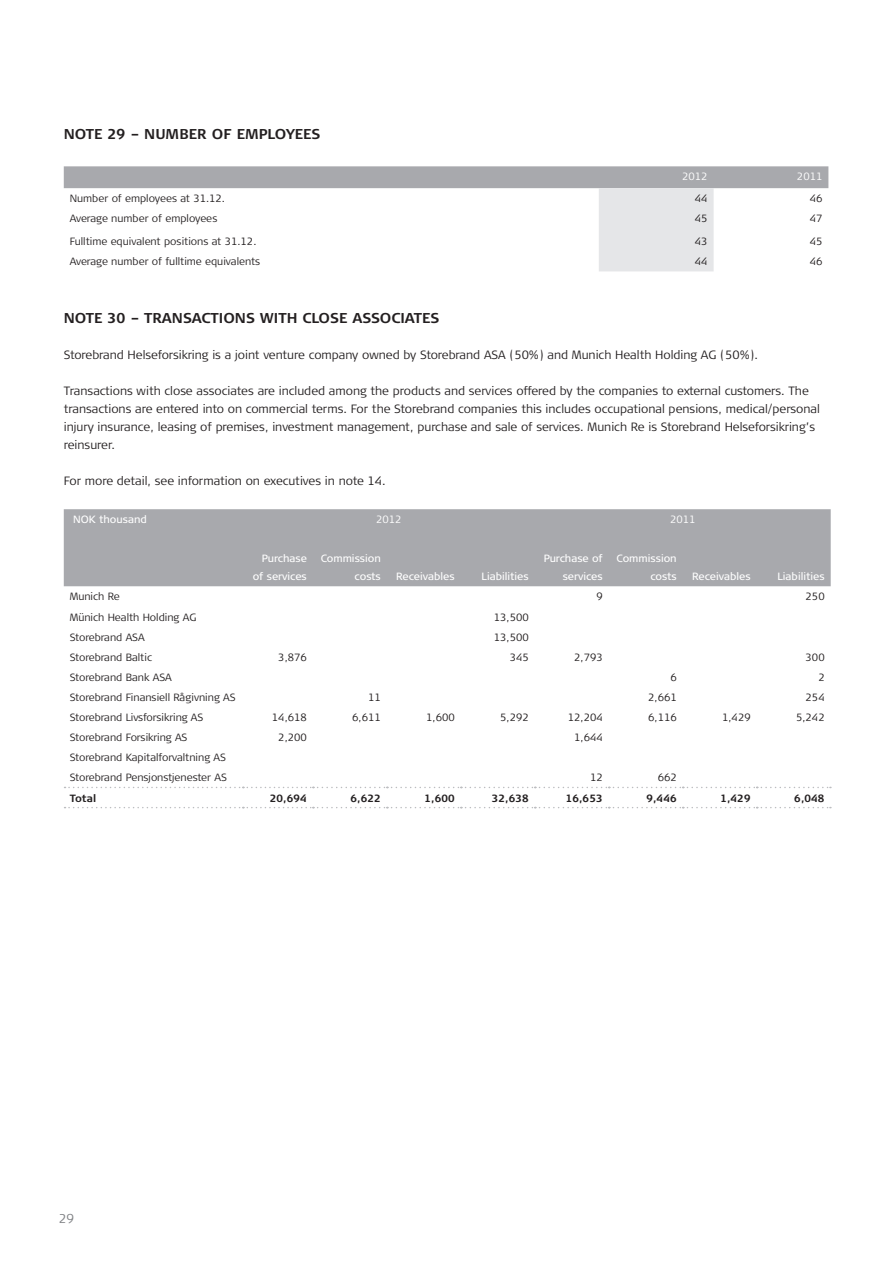
<style>
.page{position:relative;width:893px;height:1263px;background:#fff}
.page>*{position:absolute;margin:0;border:0;box-sizing:border-box;transform-origin:0 0}
.Mellomtitler{font:700 14.25px "Signa Column";color:#231f20}
.t1{font:300 12.75px "Signa Column";color:#808285}
.t2{font:300 12px/18px "Signa Column";color:#231f20}
.t3{font:300 10.5px "Signa Column";color:#231f20}
.t4{font:10.5px/18.8px "Signa Column";color:#fff;text-align:right}
.t5{font:700 10.5px "Signa Column";color:#231f20}
.t6{font:300 10.5px "Signa Column";color:#fff}
</style>
<div class="page">
<svg style="left:64px;top:166px;width:764px;height:105px"></svg>
<div style="left:64px;top:509px;width:767px;height:77px;background:#a8a9ad"></div>
<svg style="left:65px;top:787px;width:766px;height:1px"></svg>
<svg style="left:65px;top:807px;width:766px;height:1px"></svg>
<p class="Mellomtitler" style="left:64px;top:125px;width:258px">NOTE 29 – NUMBER OF EMPLOYEES</p>
<p class="t6" style="left:682px;top:171px;width:27px">2012</p>
<p class="t6" style="left:797px;top:171px;width:27px">2011</p>
<p class="t3" style="left:70px;top:193px;width:157px">Number of employees at 31.12.</p>
<p class="t3" style="left:695px;top:193px;width:14px">44</p>
<p class="t3" style="left:810px;top:193px;width:14px">46</p>
<p class="t3" style="left:70px;top:213px;width:149px">Average number of employees</p>
<p class="t3" style="left:695px;top:213px;width:14px">45</p>
<p class="t3" style="left:810px;top:213px;width:14px">47</p>
<p class="t3" style="left:70px;top:236px;width:188px">Fulltime equivalent positions at 31.12.</p>
<p class="t3" style="left:695px;top:236px;width:14px">43</p>
<p class="t3" style="left:810px;top:236px;width:14px">45</p>
<p class="t3" style="left:70px;top:256px;width:192px">Average number of fulltime equivalents</p>
<p class="t3" style="left:695px;top:256px;width:14px">44</p>
<p class="t3" style="left:810px;top:256px;width:14px">46</p>
<p class="Mellomtitler" style="left:64px;top:310px;width:377px">NOTE 30 – TRANSACTIONS WITH CLOSE ASSOCIATES</p>
<p class="t2" style="left:64px;top:346px;width:696px">Storebrand Helseforsikring is a joint venture company owned by Storebrand ASA (50%) and Munich Health Holding AG (50%).</p>
<p class="t2" style="left:64px;top:382px;width:758px">Transactions with close associates are included among the products and services offered by the companies to external customers. The transactions are entered into on commercial terms. For the Storebrand companies this includes occupational pensions, medical/personal injury insurance, leasing of premises, investment management, purchase and sale of services. Munich Re is Storebrand Helseforsikring’s reinsurer.</p>
<p class="t2" style="left:64px;top:472px;width:323px">For more detail, see information on executives in note 14.</p>
<p class="t4" style="left:73px;top:510px;width:75px">NOK thousand</p>
<p class="t6" style="left:376px;top:514px;width:27px">2012</p>
<p class="t6" style="left:670px;top:514px;width:27px">2011</p>
<p class="t4" style="left:253px;top:548px;width:56px">Purchase of services</p>
<p class="t4" style="left:321px;top:548px;width:62px">Commission costs</p>
<p class="t4" style="left:544px;top:548px;width:61px">Purchase of services</p>
<p class="t4" style="left:617px;top:548px;width:62px">Commission costs</p>
<p class="t4" style="left:396px;top:567px;width:60px">Receivables</p>
<p class="t4" style="left:482px;top:567px;width:49px">Liabilities</p>
<p class="t4" style="left:692px;top:567px;width:60px">Receivables</p>
<p class="t4" style="left:777px;top:567px;width:49px">Liabilities</p>
<p class="t3" style="left:70px;top:591px;width:51px">Munich Re</p>
<p class="t3" style="left:596px;top:591px;width:8px">9</p>
<p class="t3" style="left:806px;top:591px;width:21px">250</p>
<p class="t3" style="left:70px;top:611px;width:128px">Münich Health Holding AG</p>
<p class="t3" style="left:494px;top:611px;width:36px">13,500</p>
<p class="t3" style="left:70px;top:631px;width:76px">Storebrand ASA</p>
<p class="t3" style="left:494px;top:631px;width:36px">13,500</p>
<p class="t3" style="left:70px;top:651px;width:84px">Storebrand Baltic</p>
<p class="t3" style="left:278px;top:651px;width:30px">3,876</p>
<p class="t3" style="left:510px;top:651px;width:21px">345</p>
<p class="t3" style="left:574px;top:651px;width:30px">2,793</p>
<p class="t3" style="left:806px;top:651px;width:21px">300</p>
<p class="t3" style="left:70px;top:671px;width:104px">Storebrand Bank ASA</p>
<p class="t3" style="left:670px;top:671px;width:8px">6</p>
<p class="t3" style="left:818px;top:671px;width:8px">2</p>
<p class="t3" style="left:70px;top:691px;width:167px">Storebrand Finansiell Rågivning AS</p>
<p class="t3" style="left:368px;top:691px;width:14px">11</p>
<p class="t3" style="left:648px;top:691px;width:30px">2,661</p>
<p class="t3" style="left:806px;top:691px;width:21px">254</p>
<p class="t3" style="left:70px;top:711px;width:135px">Storebrand Livsforsikring AS</p>
<p class="t3" style="left:272px;top:711px;width:36px">14,618</p>
<p class="t3" style="left:352px;top:711px;width:30px">6,611</p>
<p class="t3" style="left:426px;top:711px;width:30px">1,600</p>
<p class="t3" style="left:500px;top:711px;width:30px">5,292</p>
<p class="t3" style="left:568px;top:711px;width:36px">12,204</p>
<p class="t3" style="left:648px;top:711px;width:30px">6,116</p>
<p class="t3" style="left:722px;top:711px;width:30px">1,429</p>
<p class="t3" style="left:796px;top:711px;width:30px">5,242</p>
<p class="t3" style="left:70px;top:732px;width:119px">Storebrand Forsikring AS</p>
<p class="t3" style="left:278px;top:732px;width:30px">2,200</p>
<p class="t3" style="left:574px;top:732px;width:30px">1,644</p>
<p class="t3" style="left:70px;top:752px;width:158px">Storebrand Kapitalforvaltning AS</p>
<p class="t3" style="left:70px;top:772px;width:159px">Storebrand Pensjonstjenester AS</p>
<p class="t3" style="left:590px;top:772px;width:14px">12</p>
<p class="t3" style="left:658px;top:772px;width:21px">662</p>
<p class="t5" style="left:70px;top:792px;width:28px">Total</p>
<p class="t5" style="left:270px;top:792px;width:39px">20,694</p>
<p class="t5" style="left:350px;top:792px;width:32px">6,622</p>
<p class="t5" style="left:424px;top:792px;width:32px">1,600</p>
<p class="t5" style="left:492px;top:792px;width:39px">32,638</p>
<p class="t5" style="left:566px;top:792px;width:39px">16,653</p>
<p class="t5" style="left:646px;top:792px;width:32px">9,446</p>
<p class="t5" style="left:720px;top:792px;width:32px">1,429</p>
<p class="t5" style="left:794px;top:792px;width:32px">6,048</p>
<p class="t1" style="left:59px;top:1211px;width:17px">29</p>
</div>
